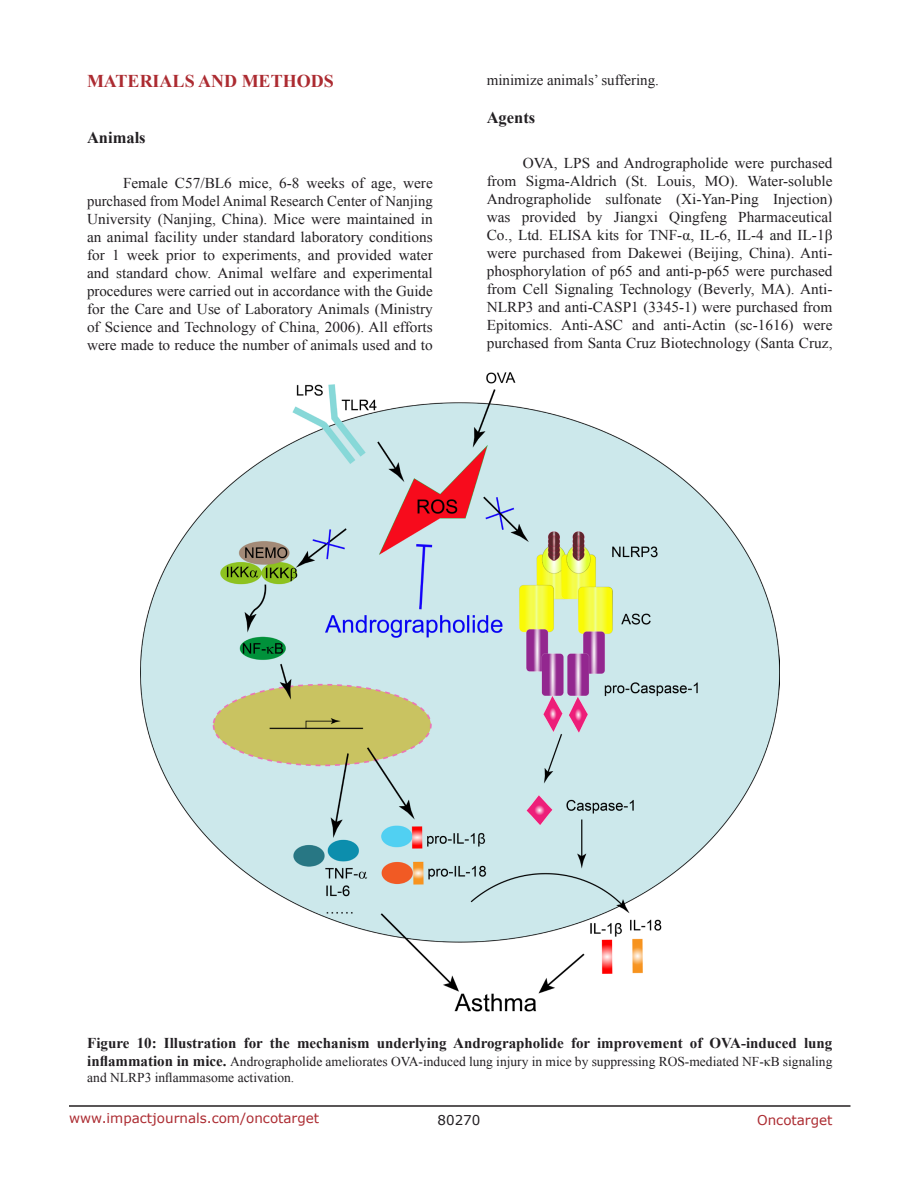
<style>
.page{position:relative;width:918px;height:1188px;background:#fff}
.page>*{position:absolute;margin:0;border:0;box-sizing:border-box;transform-origin:0 0}
.Heading{font:700 18px "Times New Roman";color:#ac2b31}
.SubHeading{font:700 16.5px "Times New Roman";color:#221f22}
.BodyText{font:15px/18px "Times New Roman";color:#221f22;text-align:justify}
.FigureText{font:700 15px "Times New Roman";color:#221f22}
.FigureText-2{font:13.5px/16.2px "Times New Roman";color:#221f22}
.t1{font:13.5px "Verdana";color:#ac2b31}
.t2{font:13.5px "Verdana";color:#221f22}
.s1{font-weight:700;font-size:15px}
</style>
<div class="page">
<hr style="left:69px;top:1105px;width:781px;height:2px;background:#231f20">
<img style="left:141px;top:372px;width:638px;height:640px">
<p class="Heading" style="left:87px;top:69px;width:248px">MATERIALS AND METHODS</p>
<p class="SubHeading" style="left:87px;top:126px;width:60px">Animals</p>
<p class="BodyText" style="left:87px;top:174px;width:347px;text-indent:36px">Female C57/BL6 mice, 6-8 weeks of age, were purchased from Model Animal Research Center of Nanjing University (Nanjing, China). Mice were maintained in an animal facility under standard laboratory conditions for 1 week prior to experiments, and provided water and standard chow. Animal welfare and experimental procedures were carried out in accordance with the Guide for the Care and Use of Laboratory Animals (Ministry of Science and Technology of China, 2006). All efforts were made to reduce the number of animals used and to</p>
<p class="BodyText" style="left:487px;top:71px;width:174px">minimize animals’ suffering.</p>
<p class="SubHeading" style="left:487px;top:106px;width:50px">Agents</p>
<p class="BodyText" style="left:487px;top:154px;width:347px;text-indent:36px">OVA, LPS and Andrographolide were purchased from Sigma-Aldrich (St. Louis, MO). Water-soluble Andrographolide sulfonate (Xi-Yan-Ping Injection) was provided by Jiangxi Qingfeng Pharmaceutical Co., Ltd. ELISA kits for TNF-α, IL-6, IL-4 and IL-1β were purchased from Dakewei (Beijing, China). Anti&shy;phosphorylation of p65 and anti-p-p65 were purchased from Cell Signaling Technology (Beverly, MA). Anti-NLRP3 and anti-CASP1 (3345-1) were purchased from Epitomics. Anti-ASC and anti-Actin (sc-1616) were purchased from Santa Cruz Biotechnology (Santa Cruz,</p>
<p class="FigureText" style="left:87px;top:1033px;width:747px">Figure 10: Illustration for the mechanism underlying Andrographolide for improvement of OVA-induced lung</p>
<p class="FigureText-2" style="left:87px;top:1053px;width:747px"><span class="s1">inflammation in mice.</span> Andrographolide ameliorates OVA-induced lung injury in mice by suppressing ROS-mediated NF-κB signaling and NLRP3 inflammasome activation.</p>
<p class="t1" style="left:69px;top:1109px;width:252px">www.impactjournals.com/oncotarget</p>
<p class="t2" style="left:438px;top:1111px;width:44px">80270</p>
<p class="t1" style="left:757px;top:1111px;width:77px">Oncotarget</p>
</div>
